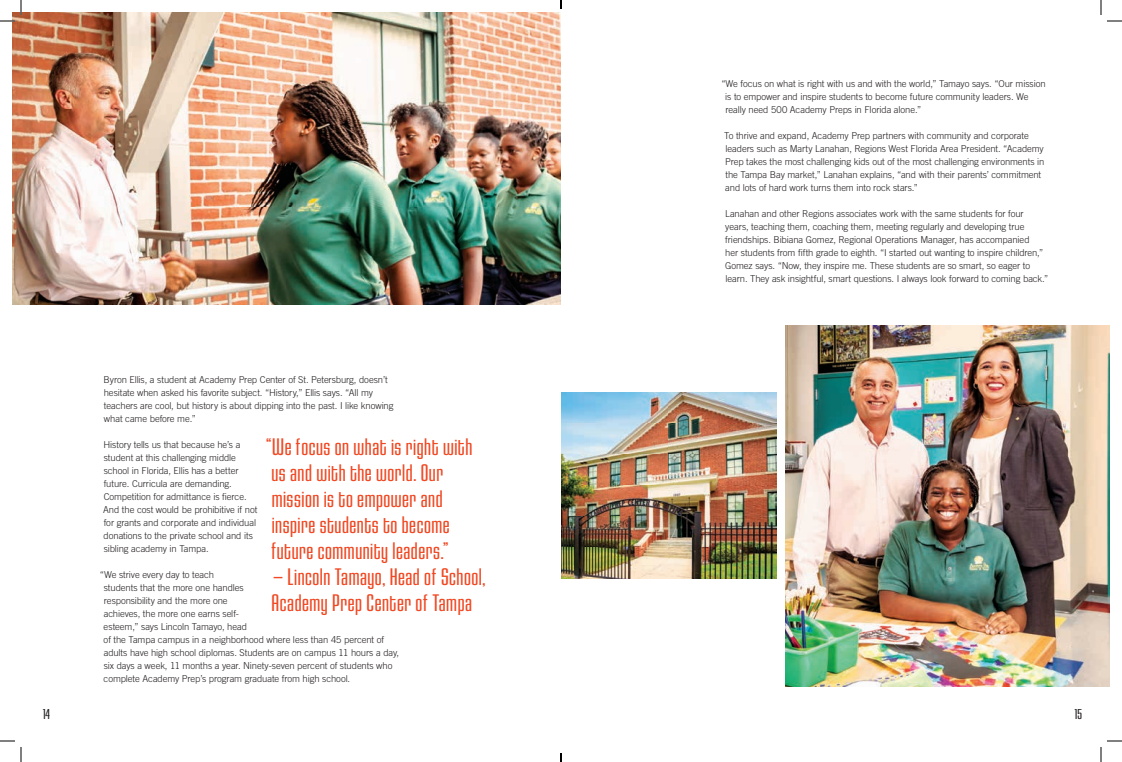
<style>
.page{position:relative;width:1122px;height:762px;background:#fff}
.page>*{position:absolute;margin:0;border:0;box-sizing:border-box;transform-origin:0 0}
.t1{font:25px/26px "House Gothic HG23 Cond LIGHT1";letter-spacing:.02em;color:#f04923}
.t2{font:15px "House Gothic HG23 Cond LIGHT1";color:#231f20}
.t3{font:300 9.5px/13px "Trade Gothic LT Std";letter-spacing:-.01em;color:#231f20}
</style>
<div class="page">
<img style="left:562px;top:393px;width:214px;height:186px">
<img style="left:12px;top:12px;width:549px;height:293px">
<img style="left:785px;top:326px;width:325px;height:361px">
<svg style="left:0;top:0;width:22px;height:22px"></svg>
<svg style="left:0;top:740px;width:22px;height:22px"></svg>
<svg style="left:1100px;top:0;width:22px;height:22px"></svg>
<svg style="left:1100px;top:740px;width:22px;height:22px"></svg>
<svg style="left:560px;top:0;width:2px;height:9px"></svg>
<svg style="left:560px;top:753px;width:2px;height:9px"></svg>
<p class="t3" style="left:104px;top:373px;width:291px">Byron Ellis, a student at Academy Prep Center of St. Petersburg, doesn’t hesitate when asked his favorite subject. “History,” Ellis says. “All my teachers are cool, but history is about dipping into the past. I like knowing what came before me.”</p>
<p class="t3" style="left:103px;top:438px;width:156px">History tells us that because he’s a student at this challenging middle school in Florida, Ellis has a better future. Curricula are demanding.<br>Competition for admittance is fierce.<br>And the cost would be prohibitive if not for grants and corporate and individual donations to the private school and its sibling academy in Tampa.</p>
<p class="t3" style="left:104px;top:568px;width:297px;text-indent:-4px">“We strive every day to teach<br>students that the more one handles<br>responsibility and the more one<br>achieves, the more one earns self-<br>esteem,” says Lincoln Tamayo, head<br>of the Tampa campus in a neighborhood where less than 45 percent of adults have high school diplomas. Students are on campus 11 hours a day, six days a week, 11 months a year. Ninety-seven percent of students who complete Academy Prep’s program graduate from high school.</p>
<h1 class="t1" style="left:266px;top:434px;width:208px">“We focus on what is right with us and with the world. Our mission is to empower and inspire students to become future community leaders.”</h1>
<h1 class="t1" style="left:272px;top:564px;width:215px">— Lincoln Tamayo, Head of School,<br>Academy Prep Center of Tampa</h1>
<p class="t3" style="left:725px;top:77px;width:322px;text-indent:-4px">“We focus on what is right with us and with the world,” Tamayo says. “Our mission is to empower and inspire students to become future community leaders. We really need 500 Academy Preps in Florida alone.”</p>
<p class="t3" style="left:724px;top:129px;width:322px">To thrive and expand, Academy Prep partners with community and corporate leaders such as Marty Lanahan, Regions West Florida Area President. “Academy Prep takes the most challenging kids out of the most challenging environments in the Tampa Bay market,” Lanahan explains, “and with their parents’ commitment and lots of hard work turns them into rock stars.”</p>
<p class="t3" style="left:725px;top:207px;width:325px">Lanahan and other Regions associates work with the same students for four years, teaching them, coaching them, meeting regularly and developing true friendships. Bibiana Gomez, Regional Operations Manager, has accompanied<br>her students from fifth grade to eighth. “I started out wanting to inspire children,” Gomez says. “Now, they inspire me. These students are so smart, so eager to learn. They ask insightful, smart questions. I always look forward to coming back.”</p>
<h2 class="t2" style="left:43px;top:706px;width:9px">14</h2>
<h2 class="t2" style="left:1075px;top:707px;width:8px">15</h2>
</div>
